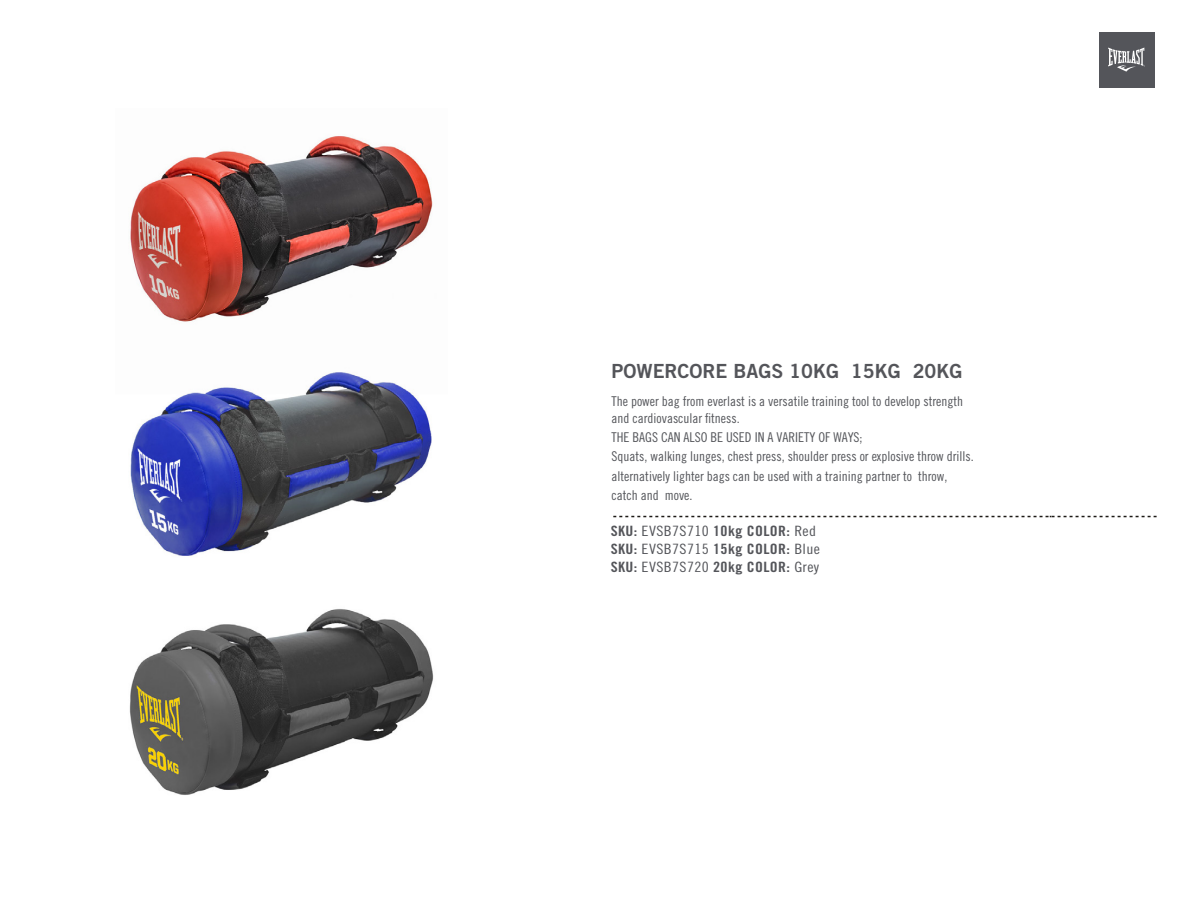
<style>
.page{position:relative;width:1188px;height:918px;background:#fff}
.page>*{position:absolute;margin:0;border:0;box-sizing:border-box;transform-origin:0 0}
.t1{font:19.5px "Trade Gothic LT Std Bd 2";color:#54555a}
.t2{font:14.25px/18px "Trade Gothic Bold Cond Twenty";letter-spacing:.025em;color:#54555a;scale:1.11 1}
.t3{font:13.5px/19.5px "Trade Gothic LT Std Cn 18";color:#54555a}
.s1{font-family:"Trade Gothic LT Std Cn 18"}
</style>
<div class="page">
<svg style="left:613px;top:516px;width:544px;height:1px"></svg>
<img style="left:129px;top:136px;width:305px;height:659px">
<div style="left:1099px;top:32px;width:55px;height:55px;background:#54555a"></div>
<svg style="left:1108px;top:48px;width:37px;height:24px"></svg>
<h1 class="t1" style="left:612px;top:359px;width:352px">POWERCORE BAGS 10KG 15KG 20KG</h1>
<p class="t3" style="left:612px;top:393px;width:353px;line-height:16.5px">The power bag from everlast is a versatile training tool to develop strength and cardiovascular fitness.</p>
<p class="t3" style="left:612px;top:427px;width:364px">THE BAGS CAN ALSO BE USED IN A VARIETY OF WAYS;<br>Squats, walking lunges, chest press, shoulder press or explosive throw drills. alternatively lighter bags can be used with a training partner to throw, catch and move.</p>
<p class="t2" style="left:611px;top:522px;width:190px">SKU: <span class="s1">EVSB7S710</span> 10kg COLOR: <span class="s1">Red<br></span>SKU: <span class="s1">EVSB7S715</span> 15kg COLOR: <span class="s1">Blue<br></span>SKU: <span class="s1">EVSB7S720</span> 20kg COLOR: <span class="s1">Grey</span></p>
</div>
